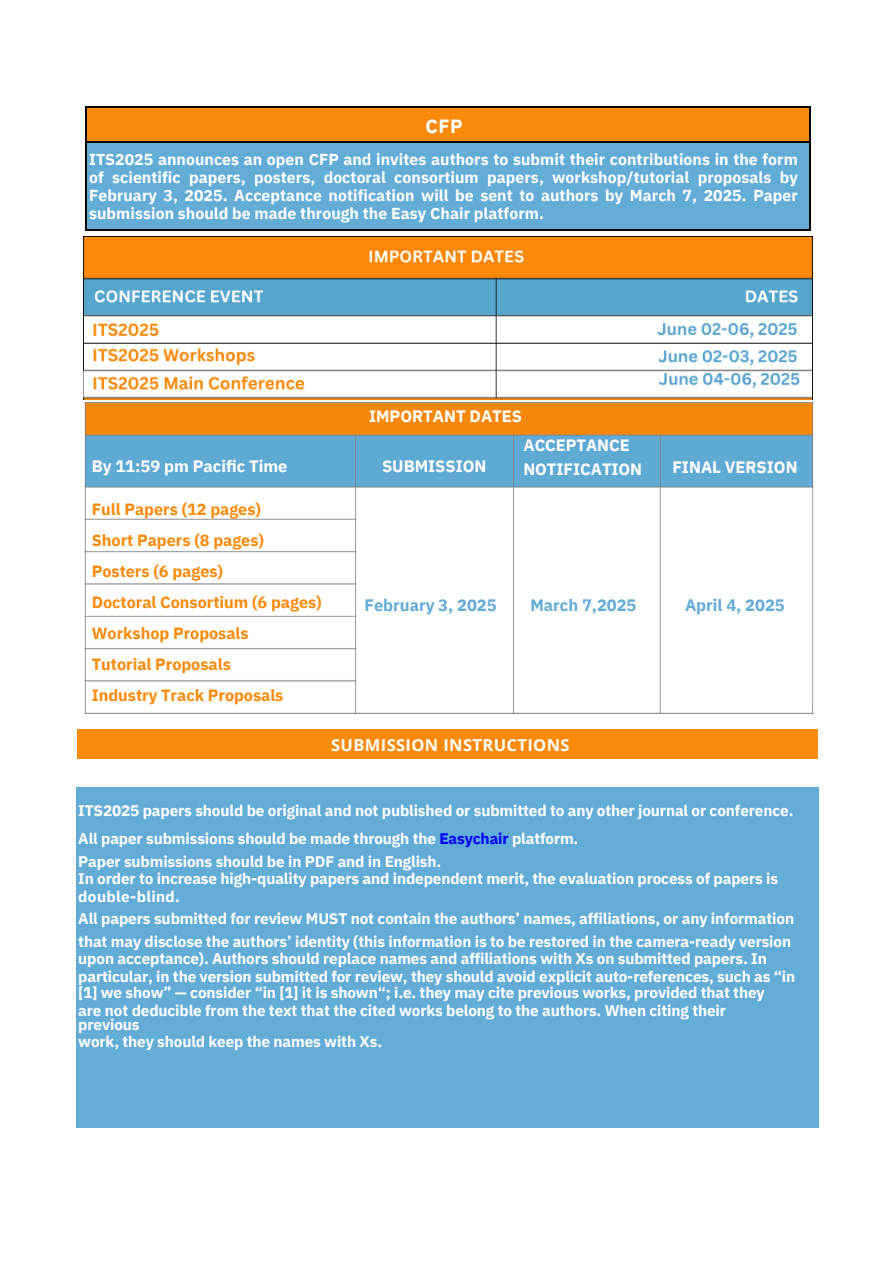
<style>
.page{position:relative;width:894px;height:1264px;background:#fff}
.page>*{position:absolute;margin:0;border:0;box-sizing:border-box;transform-origin:0 0}
.t1{font:700 19.05px "IBM Plex Sans";color:#fff}
.t2{font:700 16.5px "IBM Plex Sans";color:#fff}
.t3{font:700 16.5px "IBM Plex Sans";color:#62acd6}
.t4{font:700 16.5px "Open Sans";letter-spacing:.025em;color:#fff}
.t5{font:700 16.35px/24.6px "IBM Plex Sans";color:#fff}
.t6{font:700 16.2px "IBM Plex Sans";color:#f98a0a}
.t7{font:700 15.9px/18px "IBM Plex Sans";letter-spacing:.005em;color:#fff;text-align:justify}
.t8{font:700 15.45px "IBM Plex Sans";letter-spacing:-.01em;color:#fff}
.t9{font:700 15.3px "IBM Plex Sans";letter-spacing:-.01em;color:#fff}
.t10{font:700 15.3px "IBM Plex Sans";letter-spacing:.025em;color:#fff}
.s1{color:#00f}
</style>
<div class="page">
<div style="left:77px;top:729px;width:740px;height:29px;background:#f98a0a"></div>
<div style="left:77px;top:787px;width:740px;height:340px;background:#62acd6"></div>
<img style="left:83px;top:395px;width:731px;height:319px">
<div style="left:86px;top:107px;width:723px;height:35px;background:#f98a0a"></div>
<div style="left:86px;top:142px;width:723px;height:88px;background:#62acd6"></div>
<hr style="left:85px;top:141px;width:725px;height:2px;background:#000">
<hr style="left:85px;top:106px;width:1px;height:124px;background:#000">
<hr style="left:808px;top:106px;width:2px;height:124px;background:#000">
<hr style="left:85px;top:106px;width:725px;height:2px;background:#000">
<hr style="left:85px;top:229px;width:725px;height:1px;background:#000">
<img style="left:83px;top:236px;width:728px;height:163px">
<p class="t1" style="left:425px;top:114px;width:39px">CFP</p>
<p class="t7" style="left:89px;top:150px;width:710px">ITS2025 announces an open CFP and invites authors to submit their contributions in the form of scientific papers, posters, doctoral consortium papers, workshop/tutorial proposals by February 3, 2025. Acceptance notification will be sent to authors by March 7, 2025. Paper submission should be made through the Easy Chair platform.</p>
<p class="t2" style="left:92px;top:455px;width:197px">By 11:59 pm Pacific Time</p>
<p class="t6" style="left:92px;top:498px;width:171px">Full Papers (12 pages)</p>
<h2 class="t6" style="left:92px;top:529px;width:174px">Short Papers (8 pages)</h2>
<p class="t6" style="left:92px;top:560px;width:133px">Posters (6 pages)</p>
<p class="t6" style="left:92px;top:591px;width:231px">Doctoral Consortium (6 pages)</p>
<p class="t6" style="left:92px;top:622px;width:158px">Workshop Proposals</p>
<p class="t6" style="left:92px;top:653px;width:140px">Tutorial Proposals</p>
<p class="t6" style="left:92px;top:684px;width:193px">Industry Track Proposals</p>
<p class="t2" style="left:369px;top:405px;width:154px">IMPORTANT DATES</p>
<p class="t2" style="left:382px;top:455px;width:106px">SUBMISSION</p>
<p class="t5" style="left:523px;top:432px;width:120px">ACCEPTANCE<br>NOTIFICATION</p>
<p class="t2" style="left:672px;top:456px;width:127px">FINAL VERSION</p>
<p class="t3" style="left:364px;top:594px;width:134px">February 3, 2025</p>
<p class="t3" style="left:530px;top:594px;width:108px">March 7,2025</p>
<p class="t3" style="left:684px;top:594px;width:101px">April 4, 2025</p>
<p class="t4" style="left:331px;top:733px;width:240px">SUBMISSION INSTRUCTIONS</p>
<h2 class="t9" style="left:78px;top:800px;width:716px">ITS2025 papers should be original and not published or submitted to any other journal or conference.</h2>
<p class="t9" style="left:78px;top:828px;width:501px">All paper submissions should be made through the <span class="s1">Easychair</span> platform.</p>
<h2 class="t9" style="left:78px;top:851px;width:364px">Paper submissions should be in PDF and in English.</h2>
<h2 class="t9" style="left:78px;top:868px;width:701px">In order to increase high-quality papers and independent merit, the evaluation process of papers is</h2>
<h2 class="t10" style="left:78px;top:886px;width:103px">double-blind.</h2>
<p class="t8" style="left:78px;top:908px;width:717px">All papers submitted for review MUST not contain the authors’ names, affiliations, or any information</p>
<p class="t9" style="left:78px;top:931px;width:714px">that may disclose the authors’ identity (this information is to be restored in the camera-ready version</p>
<p class="t9" style="left:78px;top:947px;width:690px">upon acceptance). Authors should replace names and affiliations with Xs on submitted papers. In</p>
<p class="t9" style="left:78px;top:965px;width:718px">particular, in the version submitted for review, they should avoid explicit auto-references, such as “in</p>
<p class="t9" style="left:78px;top:982px;width:687px">[1] we show” — consider “in [1] it is shown“; i.e. they may cite previous works, provided that they</p>
<p class="t9" style="left:78px;top:1000px;width:649px">are not deducible from the text that the cited works belong to the authors. When citing their</p>
<p class="t9" style="left:78px;top:1014px;width:63px">previous</p>
<p class="t9" style="left:78px;top:1031px;width:305px">work, they should keep the names with Xs.</p>
</div>
